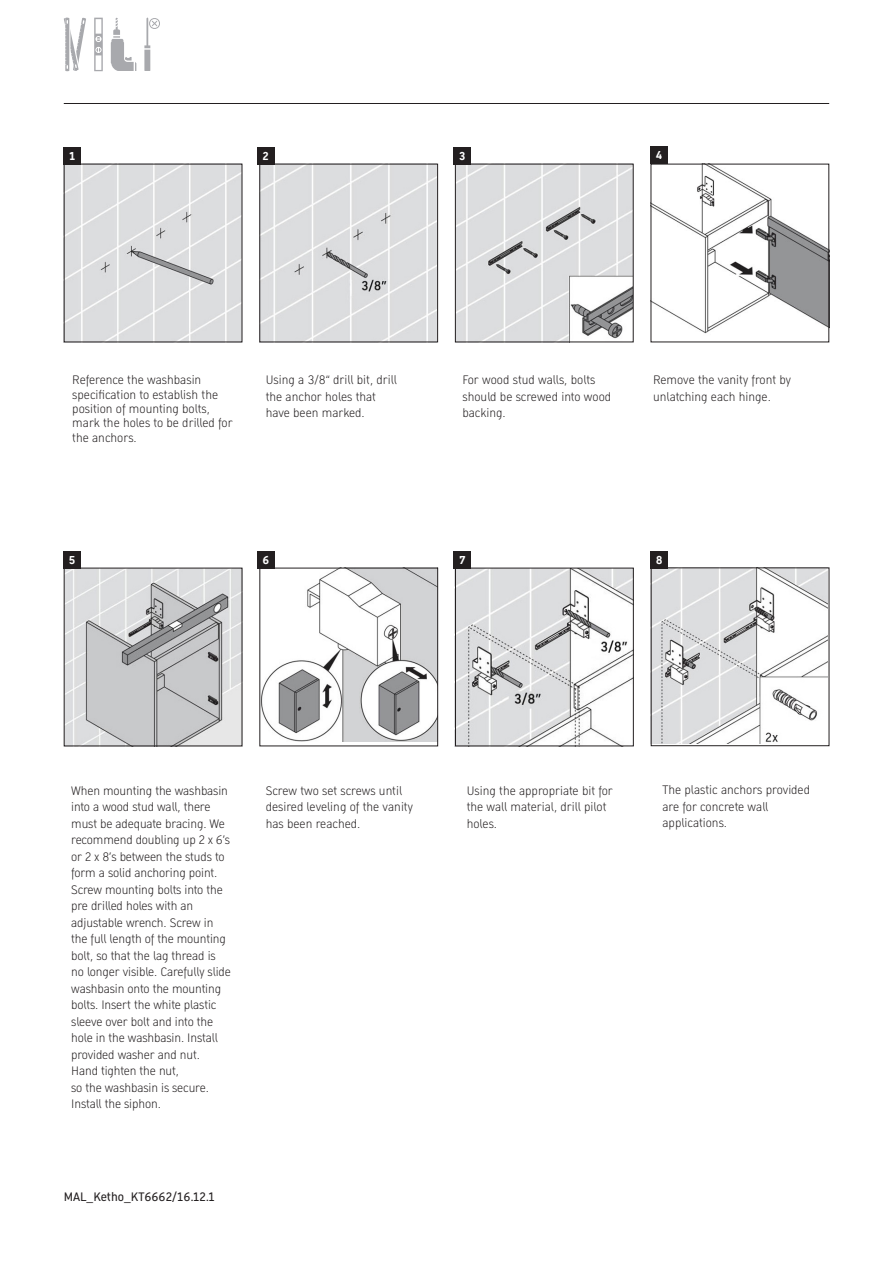
<style>
.page{position:relative;width:893px;height:1263px;background:#fff}
.page>*{position:absolute;margin:0;border:0;box-sizing:border-box;transform-origin:0 0}
.t1{font:300 12px/16.5px "Dura Sans 2014 c";letter-spacing:-.01em;color:#231f20}
.t2{font:12px "Dura Sans 2014 c";color:#231f20}
.t3{font:700 11.25px "Dura Sans 2014 c";color:#fff}
</style>
<div class="page">
<img style="left:66px;top:166px;width:174px;height:174px">
<div style="left:261px;top:166px;width:175px;height:174px;background:#dcdddf"></div>
<img style="left:457px;top:166px;width:175px;height:174px">
<img style="left:653px;top:166px;width:174px;height:168px">
<img style="left:261px;top:570px;width:175px;height:172px">
<img style="left:457px;top:570px;width:175px;height:174px">
<img style="left:66px;top:570px;width:174px;height:174px">
<img style="left:650px;top:568px;width:177px;height:175px">
<div style="left:259px;top:164px;width:179px;height:178px;border:1px solid #231f20"></div>
<div style="left:455px;top:568px;width:179px;height:178px;border:1px solid #231f20"></div>
<svg style="left:64px;top:18px;width:22px;height:53px"></svg>
<svg style="left:94px;top:18px;width:9px;height:53px"></svg>
<div style="left:96px;top:19px;width:5px;height:15px;background:#fff"></div>
<div style="left:96px;top:55px;width:5px;height:15px;background:#fff"></div>
<svg style="left:95px;top:35px;width:7px;height:18px"></svg>
<svg style="left:111px;top:18px;width:25px;height:53px"></svg>
<svg style="left:144px;top:17px;width:16px;height:54px"></svg>
<hr style="left:64px;top:103px;width:765px;height:1px;background:#231f20">
<div style="left:64px;top:147px;width:17px;height:17px;background:#231f20"></div>
<div style="left:257px;top:147px;width:17px;height:17px;background:#231f20"></div>
<div style="left:454px;top:147px;width:17px;height:17px;background:#231f20"></div>
<div style="left:651px;top:147px;width:17px;height:17px;background:#231f20"></div>
<div style="left:64px;top:551px;width:17px;height:17px;background:#231f20"></div>
<div style="left:257px;top:551px;width:17px;height:17px;background:#231f20"></div>
<div style="left:454px;top:551px;width:17px;height:17px;background:#231f20"></div>
<div style="left:651px;top:567px;width:178px;height:179px;border:1px solid #231f20"></div>
<div style="left:651px;top:551px;width:17px;height:17px;background:#231f20"></div>
<p class="t3" style="left:69px;top:148px;width:8px">1</p>
<p class="t3" style="left:263px;top:148px;width:8px">2</p>
<p class="t3" style="left:459px;top:148px;width:8px">3</p>
<p class="t3" style="left:656px;top:148px;width:8px">4</p>
<p class="t1" style="left:72px;top:373px;width:162px;line-height:14.4px">Reference the washbasin specification to establish the position of mounting bolts, mark the holes to be drilled for the anchors.</p>
<p class="t1" style="left:266px;top:372px;width:133px">Using a 3/8“ drill bit, drill</p>
<p class="t1" style="left:266px;top:388px;width:112px">the anchor holes that</p>
<p class="t1" style="left:266px;top:405px;width:101px">have been marked.</p>
<p class="t1" style="left:462px;top:372px;width:134px">For wood stud walls, bolts</p>
<p class="t1" style="left:462px;top:388px;width:150px">should be screwed into wood</p>
<p class="t1" style="left:462px;top:405px;width:45px">backing.</p>
<p class="t1" style="left:653px;top:372px;width:139px">Remove the vanity front by</p>
<p class="t1" style="left:653px;top:388px;width:119px">unlatching each hinge.</p>
<p class="t3" style="left:69px;top:552px;width:8px">5</p>
<p class="t3" style="left:262px;top:552px;width:8px">6</p>
<p class="t3" style="left:459px;top:552px;width:8px">7</p>
<p class="t3" style="left:656px;top:552px;width:8px">8</p>
<p class="t1" style="left:71px;top:782px;width:158px">When mounting the washbasin into a wood stud wall, there must be adequate bracing. We</p>
<p class="t1" style="left:71px;top:832px;width:160px">recommend doubling up 2 x 6’s or 2 x 8’s between the studs to form a solid anchoring point.<br>Screw mounting bolts into the pre drilled holes with an</p>
<p class="t1" style="left:71px;top:914px;width:161px">adjustable wrench. Screw in the full length of the mounting bolt, so that the lag thread is no longer visible. Carefully slide washbasin onto the mounting bolts. Insert the white plastic sleeve over bolt and into the hole in the washbasin. Install provided washer and nut.</p>
<p class="t1" style="left:71px;top:1063px;width:109px">Hand tighten the nut,</p>
<p class="t1" style="left:71px;top:1079px;width:139px">so the washbasin is secure.</p>
<p class="t1" style="left:71px;top:1096px;width:91px">Install the siphon.</p>
<p class="t2" style="left:64px;top:1189px;width:152px">MAL_Ketho_KT6662/16.12.1</p>
<p class="t1" style="left:266px;top:782px;width:138px">Screw two set screws until</p>
<p class="t1" style="left:266px;top:799px;width:149px">desired leveling of the vanity</p>
<p class="t1" style="left:266px;top:815px;width:96px">has been reached.</p>
<p class="t1" style="left:467px;top:782px;width:148px">Using the appropriate bit for</p>
<p class="t1" style="left:467px;top:799px;width:141px">the wall material, drill pilot</p>
<p class="t1" style="left:467px;top:815px;width:32px">holes.</p>
<p class="t1" style="left:662px;top:782px;width:149px">The plastic anchors provided</p>
<p class="t1" style="left:662px;top:799px;width:107px">are for concrete wall</p>
<p class="t1" style="left:662px;top:815px;width:66px">applications.</p>
</div>
